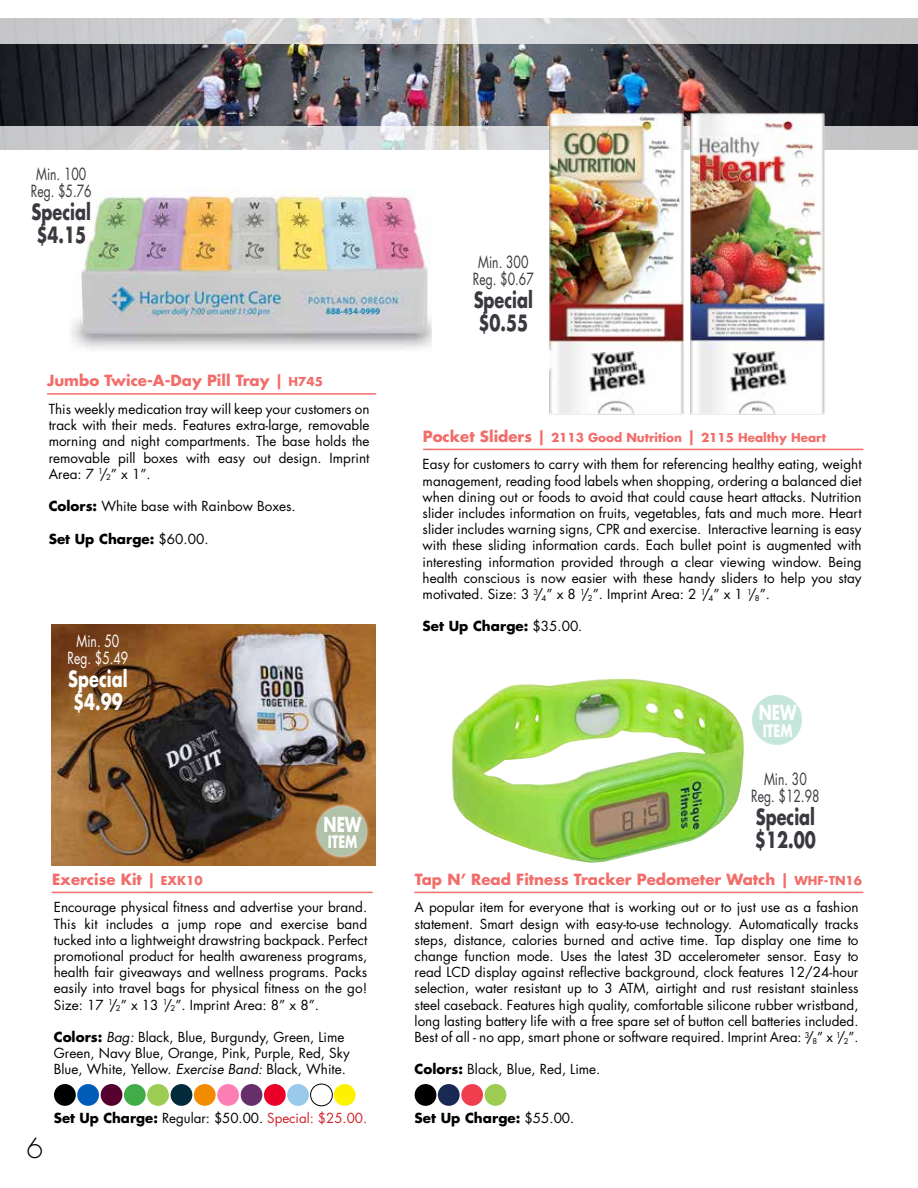
<style>
.page{position:relative;width:918px;height:1188px;background:#fff}
.page>*{position:absolute;margin:0;border:0;box-sizing:border-box;transform-origin:0 0}
.t1{font:300 27px "Futura";color:#000}
.t2{font:700 21.75px/23px "Futura";color:#3a393f;scale:.74 1}
.t3{font:700 21.75px/23px "Futura";color:#fff;scale:.74 1}
.t4{font:700 20.1px "Futura";color:#fff;scale:.74 1}
.t5{font:700 16.8px "Futura";color:#fff;scale:.74 1}
.t6{font:16.35px/17.4px "Futura";color:#3a393f;text-align:center;scale:.74 1}
.t7{font:16.35px/17.4px "Futura";color:#fff;text-align:center;scale:.74 1}
.t8{font:700 15px "Futura";color:#f26d6a}
.t9{font:13.5px/16.2px "Futura";color:#000;text-align:justify}
.t10{font:700 13.5px "Futura";color:#000}
.t11{font:700 12px "Futura";color:#f26d6a}
.s1{font-size:12px}
.s2{font-weight:700}
.s3{font-weight:400}
.s4{font-size:15px}
.s5{font-style:italic}
.s6{color:#d2232a}
</style>
<div class="page">
<div style="left:485px;top:1084px;width:21px;height:22px;background:#9ccc51;border-radius:50%"></div>
<div style="left:124px;top:1084px;width:22px;height:22px;background:#41ad49;border-radius:50%"></div>
<div style="left:264px;top:1084px;width:22px;height:22px;background:#eb0029;border-radius:50%"></div>
<div style="left:194px;top:1084px;width:22px;height:22px;background:#f38b00;border-radius:50%"></div>
<div style="left:334px;top:1084px;width:22px;height:22px;background:#fff200;border-radius:50%"></div>
<div style="left:438px;top:1084px;width:22px;height:22px;background:#1a2953;border-radius:50%"></div>
<div style="left:77px;top:1084px;width:22px;height:22px;background:#005cb9;border-radius:50%"></div>
<div style="left:217px;top:1084px;width:22px;height:22px;background:#fb7fb5;border-radius:50%"></div>
<div style="left:147px;top:1084px;width:22px;height:22px;background:#9ccc51;border-radius:50%"></div>
<div style="left:287px;top:1084px;width:22px;height:22px;background:#9acaeb;border-radius:50%"></div>
<div style="left:415px;top:1084px;width:21px;height:22px;background:#000;border-radius:50%"></div>
<div style="left:54px;top:1084px;width:22px;height:22px;background:#000;border-radius:50%"></div>
<div style="left:461px;top:1084px;width:22px;height:22px;background:#ef3e4d;border-radius:50%"></div>
<div style="left:101px;top:1084px;width:21px;height:22px;background:#56002f;border-radius:50%"></div>
<div style="left:241px;top:1084px;width:21px;height:22px;background:#662e6b;border-radius:50%"></div>
<div style="left:171px;top:1084px;width:21px;height:22px;background:#022a3a;border-radius:50%"></div>
<div style="left:310px;top:1084px;width:23px;height:22px;border:1px solid #000;border-radius:50%"></div>
<img style="left:0;top:18px;width:918px;height:131px">
<img style="left:0;top:44px;width:918px;height:81px">
<hr style="left:47px;top:393px;width:329px;height:2px;background:#f26d6a">
<hr style="left:414px;top:892px;width:449px;height:1px;background:#f26d6a">
<hr style="left:52px;top:892px;width:321px;height:1px;background:#f26d6a">
<hr style="left:423px;top:449px;width:440px;height:1px;background:#f26d6a">
<img style="left:70px;top:189px;width:362px;height:162px">
<img style="left:546px;top:110px;width:282px;height:305px">
<img style="left:451px;top:679px;width:293px;height:184px">
<div style="left:751px;top:692px;width:52px;height:54px;background:#fff;opacity:.75"></div>
<img style="left:52px;top:624px;width:324px;height:242px">
<div style="left:314px;top:803px;width:56px;height:56px;background:#fff;opacity:.75"></div>
<div style="left:316px;top:804px;width:52px;height:54px;background:#fff;opacity:.75"></div>
<p class="t6" style="left:31px;top:165px;width:84px">Min. 100<br>Reg. $5.76</p>
<h2 class="t2" style="left:32px;top:200px;width:82px">Special $4.15</h2>
<p class="t8" style="left:47px;top:371px;width:277px">Jumbo Twice-A-Day Pill Tray | <span class="s1">H745</span></p>
<p class="t9" style="left:49px;top:401px;width:322px">This weekly medication tray will keep your customers on track with their meds. Features extra-large, removable morning and night compartments. The base holds the removable pill boxes with easy out design. Imprint Area: 7 <sup>1</sup>/<sub>2</sub>” x 1”.</p>
<p class="t9" style="left:49px;top:498px;width:249px"><span class="s2">Colors:</span> White base with Rainbow Boxes.</p>
<p class="t10" style="left:49px;top:530px;width:161px">Set Up Charge: <span class="s3">$60.00.</span></p>
<p class="t7" style="left:68px;top:632px;width:84px">Min. 50<br>Reg. $5.49</p>
<h2 class="t3" style="left:68px;top:667px;width:82px">Special $4.99</h2>
<h3 class="t4" style="left:324px;top:811px;width:53px">NEW</h3>
<p class="t5" style="left:328px;top:831px;width:42px">ITEM</p>
<p class="t6" style="left:473px;top:253px;width:84px">Min. 300<br>Reg. $0.67</p>
<h2 class="t2" style="left:474px;top:288px;width:82px">Special $0.55</h2>
<p class="t11" style="left:423px;top:429px;width:405px"><span class="s4">Pocket Sliders |</span> 2113 Good Nutrition <span class="s4">|</span> 2115 Healthy Heart</p>
<p class="t9" style="left:423px;top:457px;width:441px">Easy for customers to carry with them for referencing healthy eating, weight management, reading food labels when shopping, ordering a balanced diet when dining out or foods to avoid that could cause heart attacks. Nutrition slider includes information on fruits, vegetables, fats and much more. Heart slider includes warning signs, CPR and exercise. Interactive learning is easy with these sliding information cards. Each bullet point is augmented with interesting information provided through a clear viewing window. Being health conscious is now easier with these handy sliders to help you stay motivated. Size: 3 <sup>3</sup>/<sub>4</sub>” x 8 <sup>1</sup>/<sub>2</sub>”. Imprint Area: 2 <sup>1</sup>/<sub>4</sub>” x 1 <sup>1</sup>/<sub>8</sub>”.</p>
<p class="t10" style="left:423px;top:617px;width:161px">Set Up Charge: <span class="s3">$35.00.</span></p>
<h3 class="t4" style="left:759px;top:699px;width:53px">NEW</h3>
<p class="t5" style="left:763px;top:719px;width:42px">ITEM</p>
<p class="t6" style="left:751px;top:770px;width:94px">Min. 30<br>Reg. $12.98</p>
<h2 class="t2" style="left:755px;top:805px;width:84px">Special $12.00</h2>
<p class="t8" style="left:52px;top:869px;width:152px">Exercise Kit | <span class="s1">EXK10</span></p>
<p class="t8" style="left:415px;top:869px;width:449px">Tap N’ Read Fitness Tracker Pedometer Watch | <span class="s1">WHF-TN16</span></p>
<h1 class="t1" style="left:27px;top:1132px;width:18px">6</h1>
<p class="t9" style="left:54px;top:900px;width:315px">Encourage physical fitness and advertise your brand.<br>This kit includes a jump rope and exercise band tucked into a lightweight drawstring backpack. Perfect promotional product for health awareness programs, health fair giveaways and wellness programs. Packs easily into travel bags for physical fitness on the go!<br>Size: 17 <sup>1</sup>/<sub>2</sub>” x 13 <sup>1</sup>/<sub>2</sub>”. Imprint Area: 8” x 8”.</p>
<p class="t9" style="left:54px;top:1029px;width:297px;text-align:left"><span class="s2">Colors:</span> <span class="s5">Bag:</span> Black, Blue, Burgundy, Green, Lime<br>Green, Navy Blue, Orange, Pink, Purple, Red, Sky<br>Blue, White, Yellow. <span class="s5">Exercise Band:</span> Black, White.</p>
<p class="t9" style="left:54px;top:1110px;width:315px"><span class="s2">Set Up Charge:</span> Regular: $50.00. <span class="s6">Special: $25.00.</span></p>
<p class="t9" style="left:415px;top:900px;width:445px">A popular item for everyone that is working out or to just use as a fashion statement. Smart design with easy-to-use technology. Automatically tracks steps, distance, calories burned and active time. Tap display one time to change function mode. Uses the latest 3D accelerometer sensor. Easy to read LCD display against reflective background, clock features 12/24-hour selection, water resistant up to 3 ATM, airtight and rust resistant stainless steel caseback. Features high quality, comfortable silicone rubber wristband, long lasting battery life with a free spare set of button cell batteries included.<br>Best of all - no app, smart phone or software required. Imprint Area: <sup>3</sup>/<sub>8</sub>” x <sup>1</sup>/<sub>2</sub>”.</p>
<p class="t9" style="left:415px;top:1062px;width:187px"><span class="s2">Colors:</span> Black, Blue, Red, Lime.</p>
<p class="t10" style="left:415px;top:1109px;width:161px">Set Up Charge: <span class="s3">$55.00.</span></p>
</div>
